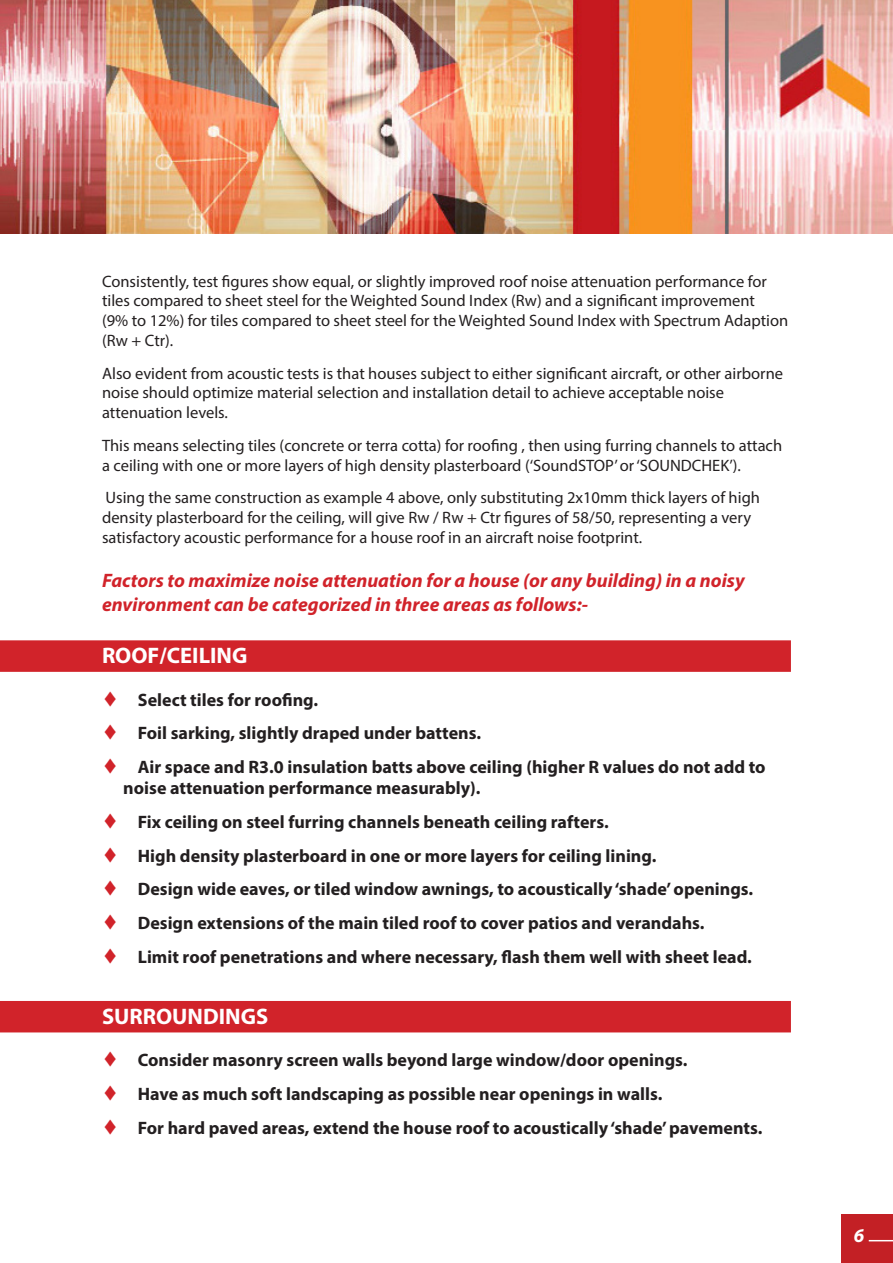
<style>
.page{position:relative;width:893px;height:1263px;background:#fff}
.page>*{position:absolute;margin:0;border:0;box-sizing:border-box;transform-origin:0 0}
.head{font:700 22.5px "Myriad Pro";color:#fff}
.factors{font:italic 700 19.5px/23.4px "Myriad Pro";color:#d1232a}
.t1{font:italic 700 19.5px "Myriad Pro";color:#fff}
.t2{font:700 18px/21px "Myriad Pro";color:#231f20}
.Text{font:16.5px/19.8px "Myriad Pro";color:#231f20}
</style>
<div class="page">
<div style="left:841px;top:1215px;width:52px;height:48px;background:#c32025"></div>
<svg style="left:869px;top:1240px;width:24px;height:1px"></svg>
<img style="left:1px;top:1px;width:891px;height:233px">
<div style="left:0;top:640px;width:791px;height:32px;background:#d1232a"></div>
<div style="left:0;top:1001px;width:791px;height:31px;background:#d1232a"></div>
<p class="Text" style="left:102px;top:271px;width:688px">Consistently, test figures show equal, or slightly improved roof noise attenuation performance for tiles compared to sheet steel for the Weighted Sound Index (Rw) and a significant improvement<br>(9% to 12%) for tiles compared to sheet steel for the Weighted Sound Index with Spectrum Adaption (Rw + Ctr).</p>
<p class="Text" style="left:102px;top:363px;width:683px">Also evident from acoustic tests is that houses subject to either significant aircraft, or other airborne noise should optimize material selection and installation detail to achieve acceptable noise attenuation levels.</p>
<p class="Text" style="left:102px;top:435px;width:682px">This means selecting tiles (concrete or terra cotta) for roofing , then using furring channels to attach a ceiling with one or more layers of high density plasterboard (‘SoundSTOP’ or ‘SOUNDCHEK’).</p>
<p class="Text" style="left:102px;top:487px;width:659px">Using the same construction as example 4 above, only substituting 2x10mm thick layers of high density plasterboard for the ceiling, will give Rw / Rw + Ctr figures of 58/50, representing a very satisfactory acoustic performance for a house roof in an aircraft noise footprint.</p>
<p class="factors" style="left:102px;top:568px;width:644px">Factors to maximize noise attenuation for a house (or any building) in a noisy environment can be categorized in three areas as follows:-</p>
<p class="head" style="left:102px;top:641px;width:147px">ROOF/CEILING</p>
<p class="t2" style="left:138px;top:688px;width:182px">Select tiles for roofing.</p>
<p class="t2" style="left:138px;top:722px;width:345px">Foil sarking, slightly draped under battens.</p>
<p class="t2" style="left:123px;top:756px;width:644px;text-indent:15px">Air space and R3.0 insulation batts above ceiling (higher R values do not add to noise attenuation performance measurably).</p>
<p class="t2" style="left:138px;top:811px;width:472px">Fix ceiling on steel furring channels beneath ceiling rafters.</p>
<p class="t2" style="left:138px;top:844px;width:520px">High density plasterboard in one or more layers for ceiling lining.</p>
<p class="t2" style="left:138px;top:878px;width:617px">Design wide eaves, or tiled window awnings, to acoustically ‘shade’ openings.</p>
<p class="t2" style="left:138px;top:912px;width:568px">Design extensions of the main tiled roof to cover patios and verandahs.</p>
<p class="t2" style="left:138px;top:946px;width:616px">Limit roof penetrations and where necessary, flash them well with sheet lead.</p>
<p class="head" style="left:102px;top:1002px;width:168px">SURROUNDINGS</p>
<p class="t2" style="left:138px;top:1049px;width:551px">Consider masonry screen walls beyond large window/door openings.</p>
<p class="t2" style="left:138px;top:1083px;width:526px">Have as much soft landscaping as possible near openings in walls.</p>
<p class="t2" style="left:138px;top:1116px;width:626px">For hard paved areas, extend the house roof to acoustically ‘shade’ pavements.</p>
<p class="t1" style="left:854px;top:1223px;width:12px">6</p>
</div>
